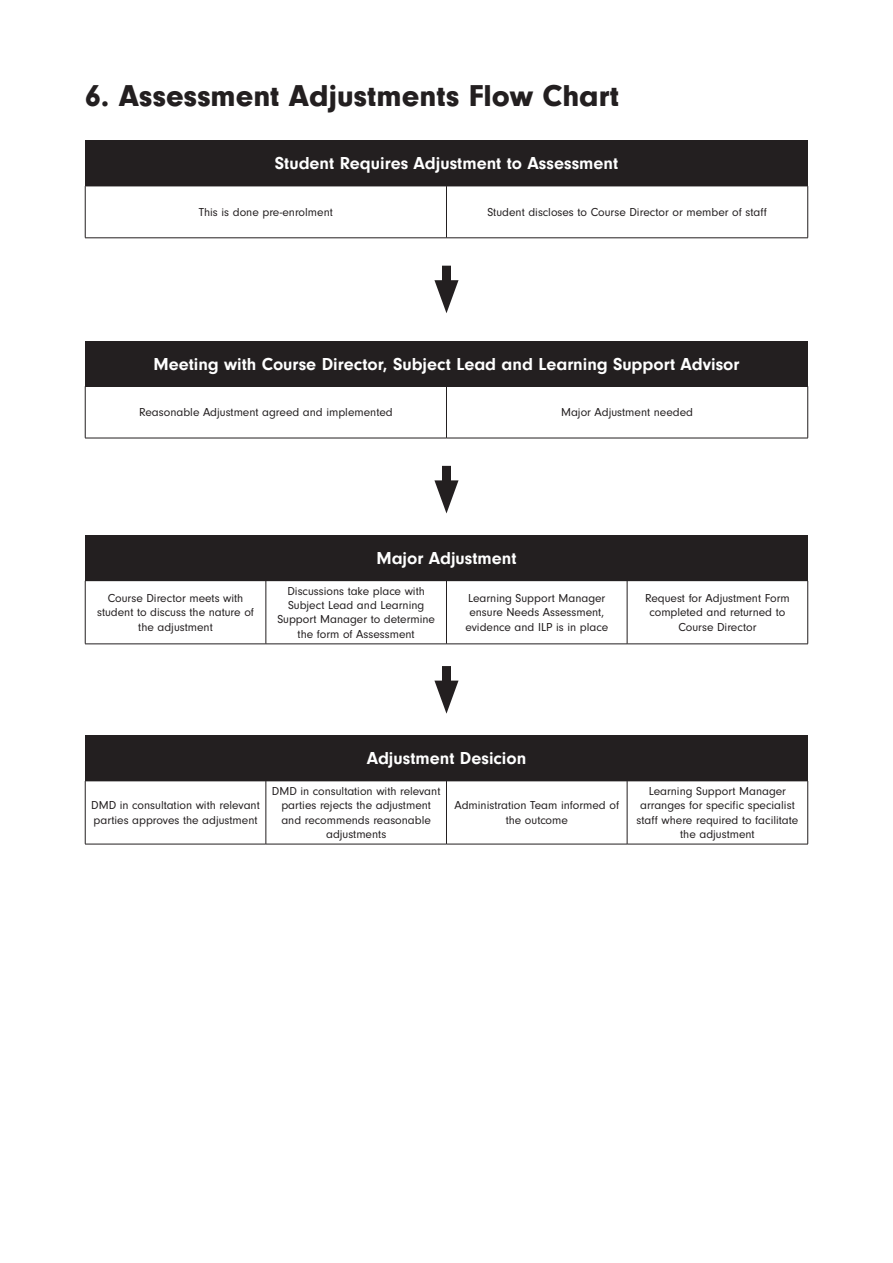
<style>
.page{position:relative;width:893px;height:1263px;background:#fff}
.page>*{position:absolute;margin:0;border:0;box-sizing:border-box;transform-origin:0 0}
.bold_intro{font:900 31.35px "Neuzeit Gro";color:#231f20}
.t1{font:700 18px "Neuzeit Gro";color:#fff}
.t2{font:12px/14.4px "Neuzeit Gro";color:#231f20;text-align:center}
</style>
<div class="page">
<div style="left:85px;top:141px;width:723px;height:45px;background:#231f20"></div>
<hr style="left:85px;top:186px;width:361px;height:1px;background:#231f20">
<hr style="left:85px;top:186px;width:1px;height:52px;background:#231f20">
<hr style="left:446px;top:186px;width:362px;height:1px;background:#231f20">
<hr style="left:446px;top:186px;width:1px;height:52px;background:#231f20">
<hr style="left:807px;top:186px;width:1px;height:52px;background:#231f20">
<hr style="left:85px;top:238px;width:361px;height:1px;background:#231f20">
<hr style="left:446px;top:238px;width:362px;height:1px;background:#231f20">
<div style="left:85px;top:341px;width:723px;height:45px;background:#231f20"></div>
<hr style="left:85px;top:386px;width:361px;height:1px;background:#231f20">
<hr style="left:85px;top:386px;width:1px;height:52px;background:#231f20">
<hr style="left:446px;top:386px;width:362px;height:1px;background:#231f20">
<hr style="left:446px;top:386px;width:1px;height:52px;background:#231f20">
<hr style="left:807px;top:386px;width:1px;height:52px;background:#231f20">
<hr style="left:85px;top:438px;width:361px;height:1px;background:#231f20">
<hr style="left:446px;top:438px;width:362px;height:1px;background:#231f20">
<div style="left:85px;top:535px;width:723px;height:46px;background:#231f20"></div>
<hr style="left:85px;top:581px;width:1px;height:63px;background:#231f20">
<hr style="left:266px;top:581px;width:1px;height:63px;background:#231f20">
<hr style="left:446px;top:581px;width:1px;height:63px;background:#231f20">
<hr style="left:627px;top:581px;width:1px;height:63px;background:#231f20">
<hr style="left:807px;top:581px;width:1px;height:63px;background:#231f20">
<hr style="left:85px;top:644px;width:181px;height:1px;background:#231f20">
<hr style="left:266px;top:644px;width:180px;height:1px;background:#231f20">
<hr style="left:446px;top:644px;width:181px;height:1px;background:#231f20">
<hr style="left:627px;top:644px;width:181px;height:1px;background:#231f20">
<div style="left:85px;top:736px;width:723px;height:45px;background:#231f20"></div>
<hr style="left:85px;top:781px;width:181px;height:1px;background:#231f20">
<hr style="left:85px;top:781px;width:1px;height:63px;background:#231f20">
<hr style="left:266px;top:781px;width:180px;height:1px;background:#231f20">
<hr style="left:266px;top:781px;width:1px;height:63px;background:#231f20">
<hr style="left:446px;top:781px;width:181px;height:1px;background:#231f20">
<hr style="left:446px;top:781px;width:1px;height:63px;background:#231f20">
<hr style="left:627px;top:781px;width:181px;height:1px;background:#231f20">
<hr style="left:627px;top:781px;width:1px;height:63px;background:#231f20">
<hr style="left:807px;top:781px;width:1px;height:63px;background:#231f20">
<hr style="left:85px;top:844px;width:181px;height:1px;background:#231f20">
<hr style="left:266px;top:844px;width:180px;height:1px;background:#231f20">
<hr style="left:446px;top:844px;width:181px;height:1px;background:#231f20">
<hr style="left:627px;top:844px;width:181px;height:1px;background:#231f20">
<div style="left:442px;top:266px;width:9px;height:28px;background:#231f20"></div>
<svg style="left:434px;top:280px;width:24px;height:33px"></svg>
<div style="left:442px;top:466px;width:9px;height:28px;background:#231f20"></div>
<svg style="left:434px;top:480px;width:24px;height:33px"></svg>
<div style="left:442px;top:666px;width:9px;height:28px;background:#231f20"></div>
<svg style="left:434px;top:681px;width:24px;height:33px"></svg>
<p class="bold_intro" style="left:85px;top:78px;width:536px">6. Assessment Adjustments Flow Chart</p>
<p class="t1" style="left:275px;top:153px;width:345px">Student Requires Adjustment to Assessment</p>
<p class="t2" style="left:199px;top:205px;width:136px">This is done pre-enrolment</p>
<p class="t2" style="left:487px;top:205px;width:281px">Student discloses to Course Director or member of staff</p>
<p class="t1" style="left:153px;top:353px;width:588px">Meeting with Course Director, Subject Lead and Learning Support Advisor</p>
<p class="t2" style="left:139px;top:405px;width:255px">Reasonable Adjustment agreed and implemented</p>
<p class="t2" style="left:561px;top:405px;width:133px">Major Adjustment needed</p>
<p class="t2" style="left:108px;top:591px;width:137px">Course Director meets with</p>
<p class="t2" style="left:97px;top:605px;width:158px">student to discuss the nature of</p>
<p class="t2" style="left:138px;top:620px;width:76px">the adjustment</p>
<p class="t1" style="left:376px;top:548px;width:142px">Major Adjustment</p>
<p class="t2" style="left:277px;top:584px;width:159px">Discussions take place with<br>Subject Lead and Learning<br>Support Manager to determine the form of Assessment</p>
<p class="t2" style="left:465px;top:591px;width:144px">Learning Support Manager ensure Needs Assessment, evidence and ILP is in place</p>
<p class="t2" style="left:645px;top:591px;width:146px">Request for Adjustment Form</p>
<p class="t2" style="left:649px;top:605px;width:137px">completed and returned to<br>Course Director</p>
<p class="t2" style="left:91px;top:798px;width:170px">DMD in consultation with relevant</p>
<p class="t2" style="left:94px;top:813px;width:165px">parties approves the adjustment</p>
<p class="t1" style="left:367px;top:748px;width:161px">Adjustment Desicion</p>
<p class="t2" style="left:272px;top:784px;width:170px">DMD in consultation with relevant</p>
<p class="t2" style="left:281px;top:798px;width:151px;text-align:left">parties rejects the adjustment and recommends reasonable</p>
<p class="t2" style="left:326px;top:827px;width:62px">adjustments</p>
<p class="t2" style="left:454px;top:798px;width:166px">Administration Team informed of</p>
<p class="t2" style="left:506px;top:813px;width:64px">the outcome</p>
<p class="t2" style="left:649px;top:784px;width:139px">Learning Support Manager</p>
<p class="t2" style="left:637px;top:798px;width:163px">arranges for specific specialist staff where required to facilitate the adjustment</p>
</div>
